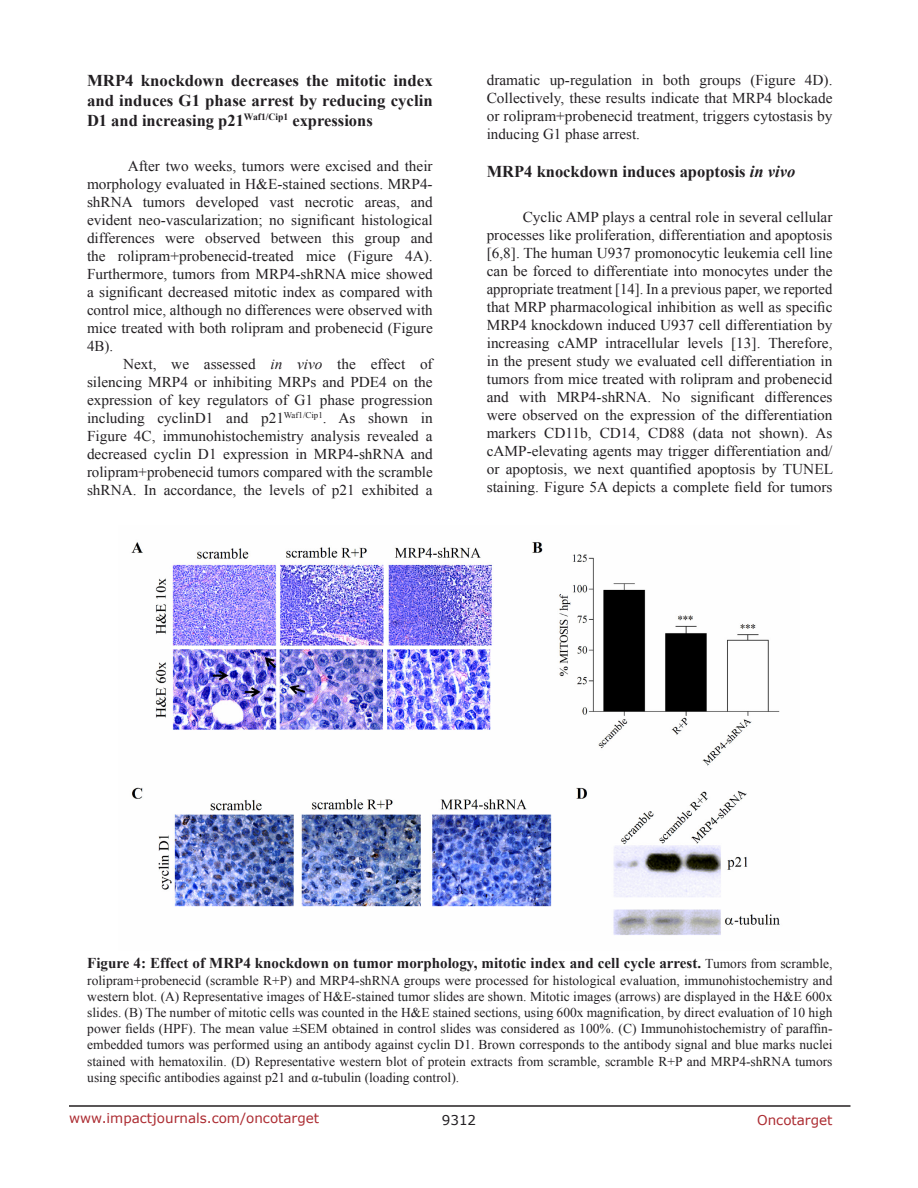
<style>
.page{position:relative;width:918px;height:1188px;background:#fff}
.page>*{position:absolute;margin:0;border:0;box-sizing:border-box;transform-origin:0 0}
.SubHeading{font:700 16.5px/19.8px "Times New Roman";color:#221f22;text-align:justify}
.BodyText{font:15px/18px "Times New Roman";color:#221f22;text-align:justify}
.FigureText{font:700 15px "Times New Roman";color:#221f22}
.FigureText-2{font:13.5px/16.2px "Times New Roman";color:#221f22;text-align:justify}
.t1{font:13.5px "Verdana";color:#ac2b31}
.t2{font:13.5px "Verdana";color:#221f22}
.s1{font-style:italic}
.s2{font-weight:400;font-size:13.5px}
</style>
<div class="page">
<hr style="left:69px;top:1105px;width:781px;height:2px;background:#231f20">
<img style="left:131px;top:542px;width:649px;height:393px">
<p class="SubHeading" style="left:87px;top:70px;width:347px">MRP4 knockdown decreases the mitotic index and induces G1 phase arrest by reducing cyclin D1 and increasing p21<sup>Waf1/Cip1</sup> expressions</p>
<p class="BodyText" style="left:87px;top:157px;width:347px;text-indent:41px">After two weeks, tumors were excised and their morphology evaluated in H&amp;E-stained sections. MRP4- shRNA tumors developed vast necrotic areas, and evident neo-vascularization; no significant histological differences were observed between this group and the rolipram+probenecid-treated mice (Figure 4A).<br>Furthermore, tumors from MRP4-shRNA mice showed a significant decreased mitotic index as compared with control mice, although no differences were observed with mice treated with both rolipram and probenecid (Figure 4B).</p>
<p class="BodyText" style="left:87px;top:355px;width:347px;text-indent:36px">Next, we assessed <span class="s1">in vivo</span> the effect of silencing MRP4 or inhibiting MRPs and PDE4 on the expression of key regulators of G1 phase progression including cyclinD1 and p21<sup>Waf1/Cip1</sup>. As shown in Figure 4C, immunohistochemistry analysis revealed a decreased cyclin D1 expression in MRP4-shRNA and rolipram+probenecid tumors compared with the scramble shRNA. In accordance, the levels of p21 exhibited a</p>
<p class="BodyText" style="left:487px;top:71px;width:347px">dramatic up-regulation in both groups (Figure 4D).<br>Collectively, these results indicate that MRP4 blockade or rolipram+probenecid treatment, triggers cytostasis by inducing G1 phase arrest.</p>
<p class="SubHeading" style="left:487px;top:161px;width:310px">MRP4 knockdown induces apoptosis <span class="s1">in vivo</span></p>
<p class="BodyText" style="left:487px;top:208px;width:348px;text-indent:36px">Cyclic AMP plays a central role in several cellular processes like proliferation, differentiation and apoptosis [6,8]. The human U937 promonocytic leukemia cell line can be forced to differentiate into monocytes under the appropriate treatment [14]. In a previous paper, we reported that MRP pharmacological inhibition as well as specific MRP4 knockdown induced U937 cell differentiation by increasing cAMP intracellular levels [13]. Therefore, in the present study we evaluated cell differentiation in tumors from mice treated with rolipram and probenecid and with MRP4-shRNA. No significant differences were observed on the expression of the differentiation markers CD11b, CD14, CD88 (data not shown). As cAMP-elevating agents may trigger differentiation and/ or apoptosis, we next quantified apoptosis by TUNEL staining. Figure 5A depicts a complete field for tumors</p>
<p class="FigureText" style="left:87px;top:953px;width:747px">Figure 4: Effect of MRP4 knockdown on tumor morphology, mitotic index and cell cycle arrest. <span class="s2">Tumors from scramble,</span></p>
<p class="FigureText-2" style="left:87px;top:972px;width:747px">rolipram+probenecid (scramble R+P) and MRP4-shRNA groups were processed for histological evaluation, immunohistochemistry and western blot. (A) Representative images of H&amp;E-stained tumor slides are shown. Mitotic images (arrows) are displayed in the H&amp;E 600x slides. (B) The number of mitotic cells was counted in the H&amp;E stained sections, using 600x magnification, by direct evaluation of 10 high power fields (HPF). The mean value ±SEM obtained in control slides was considered as 100%. (C) Immunohistochemistry of paraffin&shy;embedded tumors was performed using an antibody against cyclin D1. Brown corresponds to the antibody signal and blue marks nuclei stained with hematoxilin. (D) Representative western blot of protein extracts from scramble, scramble R+P and MRP4-shRNA tumors using specific antibodies against p21 and α-tubulin (loading control).</p>
<p class="t1" style="left:69px;top:1109px;width:252px">www.impactjournals.com/oncotarget</p>
<p class="t2" style="left:442px;top:1111px;width:36px">9312</p>
<p class="t1" style="left:757px;top:1111px;width:77px">Oncotarget</p>
</div>
